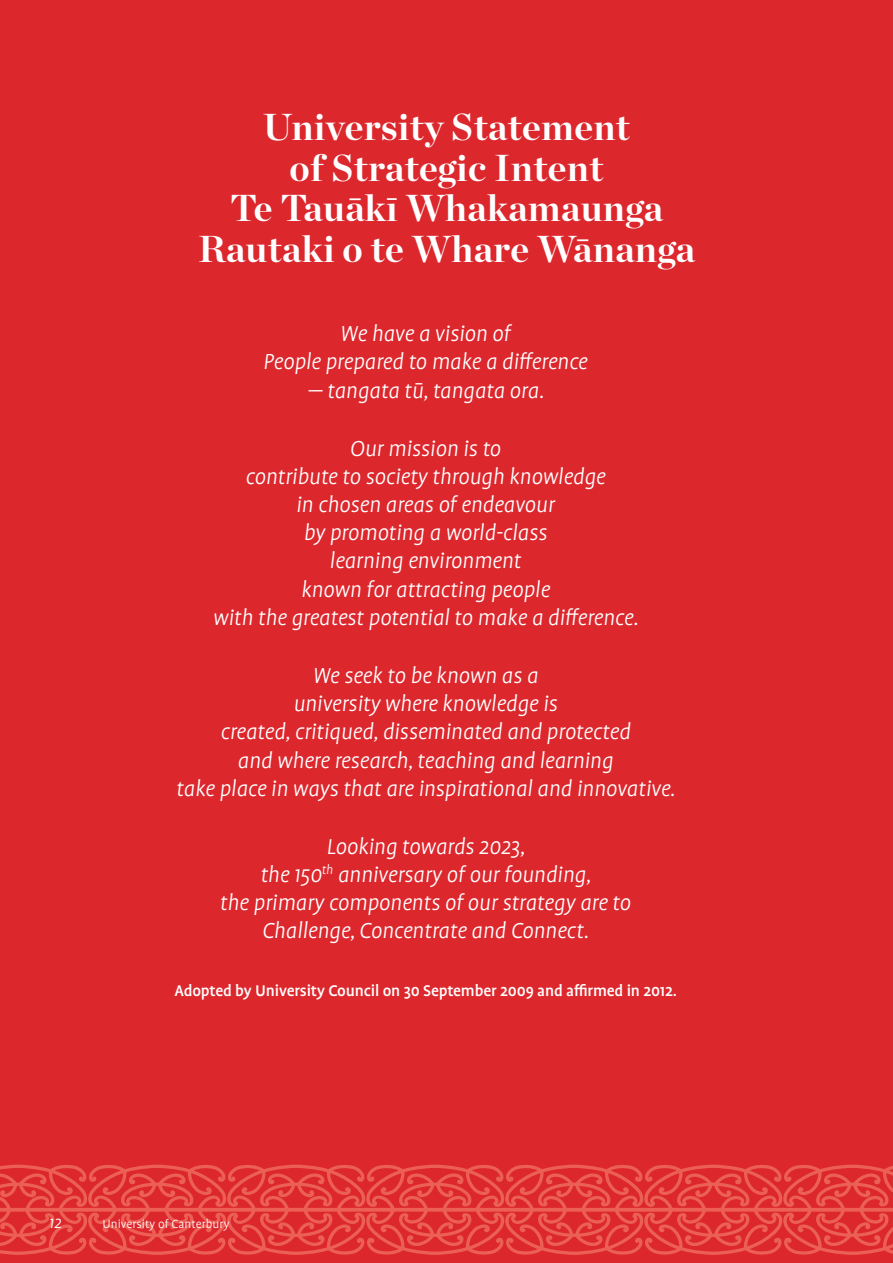
<style>
.page{position:relative;width:893px;height:1263px;background:#dc272d}
.page>*{position:absolute;margin:0;border:0;box-sizing:border-box;transform-origin:0 0}
.H1_Dean{font:700 37.5px/40.5px "Chronicle Display";letter-spacing:.01em;color:#fff;text-align:center}
.Body_9_11{font:italic 300 24.75px/28.2px "Profile Pro";letter-spacing:-.01em;color:#fff;text-align:center}
.subheading_9_11_med{font:italic 300 18px "Profile Pro";color:#fff}
.Body_9_11-2{font:500 17.7px "Profile Pro";letter-spacing:-.01em;color:#fff}
.subheading_9_11_med-2{font:300 13.5px "Profile Pro";color:#fff}
</style>
<div class="page">
<svg style="left:0;top:1164px;width:893px;height:91px"></svg>
<p class="H1_Dean" style="left:263px;top:104px;width:369px">University Statement of Strategic Intent</p>
<p class="H1_Dean" style="left:198px;top:185px;width:498px">Te Tauākī Whakamaunga<br>Rautaki o te Whare Wānanga</p>
<p class="Body_9_11" style="left:263px;top:321px;width:326px">We have a vision of<br>People prepared to make a difference</p>
<p class="Body_9_11" style="left:307px;top:377px;width:239px">— tangata tū, tangata ora.</p>
<p class="Body_9_11" style="left:213px;top:435px;width:427px">Our mission is to<br>contribute to society through knowledge<br>in chosen areas of endeavour<br>by promoting a world-class<br>learning environment<br>known for attracting people<br>with the greatest potential to make a difference.</p>
<p class="Body_9_11" style="left:176px;top:662px;width:501px">We seek to be known as a<br>university where knowledge is<br>created, critiqued, disseminated and protected<br>and where research, teaching and learning<br>take place in ways that are inspirational and innovative.</p>
<p class="Body_9_11" style="left:220px;top:833px;width:413px">Looking towards 2023,<br>the 150<sup>th</sup> anniversary of our founding,<br>the primary components of our strategy are to Challenge, Concentrate and Connect.</p>
<p class="Body_9_11-2" style="left:174px;top:981px;width:504px">Adopted by University Council on 30 September 2009 and affirmed in 2012.</p>
<p class="subheading_9_11_med" style="left:49px;top:1213px;width:14px">12</p>
<p class="subheading_9_11_med-2" style="left:102px;top:1217px;width:128px">University of Canterbury</p>
</div>
